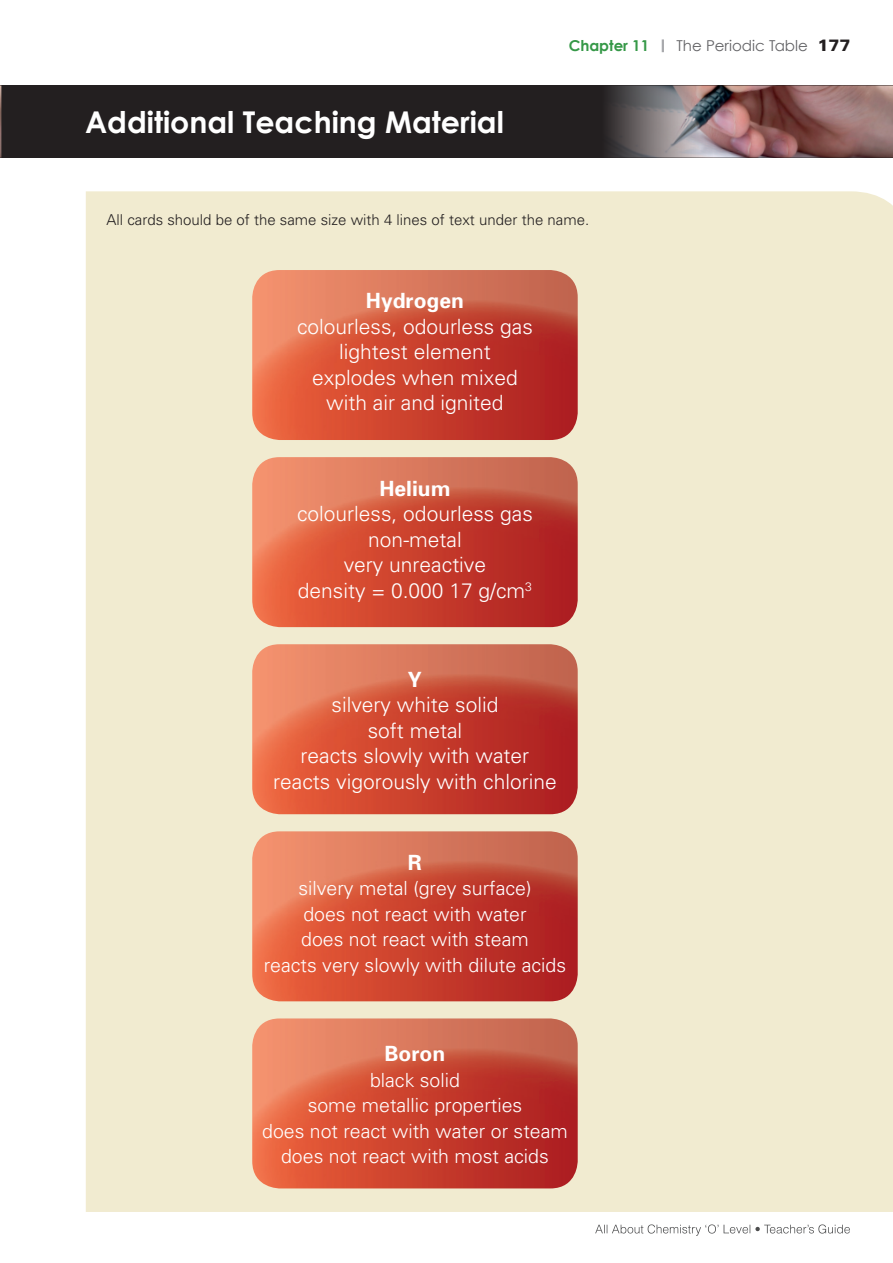
<style>
.page{position:relative;width:893px;height:1263px;background:#fff}
.page>*{position:absolute;margin:0;border:0;box-sizing:border-box;transform-origin:0 0}
.t1{font:700 30px "Century Gothic";color:#fff}
.t2{font:300 21px/25.5px "Univers";color:#fff;text-align:center}
.t3{font:700 21px "Univers";color:#fff}
.t4{font:300 19.5px/25.5px "Univers";color:#fff;text-align:center}
.t5{font:300 15px "Univers";color:#231f20}
.t6{font:15px "Century Gothic";color:#636366}
.t7{font:700 15px "Century Gothic";color:#359847}
.s1{font-family:"Univers";font-weight:900;font-size:16.5px;color:#231f20}
</style>
<div class="page">
<div style="left:0;top:85px;width:893px;height:73px;background:#231f20"></div>
<img style="left:607px;top:85px;width:286px;height:73px">
<div style="left:86px;top:191px;width:807px;height:1021px;background:#f1ebd0"></div>
<img style="left:252px;top:270px;width:326px;height:170px">
<img style="left:252px;top:457px;width:326px;height:170px">
<img style="left:252px;top:644px;width:326px;height:170px">
<img style="left:252px;top:831px;width:326px;height:170px">
<img style="left:252px;top:1018px;width:326px;height:170px">
<img style="left:0;top:85px;width:1px;height:73px">
<svg style="left:662px;top:39px;width:2px;height:13px"></svg>
<svg style="left:595px;top:1224px;width:255px;height:12px"></svg>
<h1 class="t1" style="left:85px;top:103px;width:420px">Additional Teaching Material</h1>
<p class="t7" style="left:569px;top:36px;width:82px">Chapter 11</p>
<p class="t6" style="left:676px;top:37px;width:175px">The Periodic Table <span class="s1">177</span></p>
<p class="t5" style="left:107px;top:210px;width:484px">All cards should be of the same size with 4 lines of text under the name.</p>
<p class="t3" style="left:366px;top:287px;width:100px">Hydrogen</p>
<p class="t2" style="left:297px;top:314px;width:237px">colourless, odourless gas lightest element explodes when mixed with air and ignited</p>
<p class="t3" style="left:379px;top:475px;width:73px">Helium</p>
<p class="t2" style="left:297px;top:501px;width:237px">colourless, odourless gas non-metal<br>very unreactive<br>density = 0.000 17 g/cm<sup>3</sup></p>
<p class="t3" style="left:408px;top:666px;width:16px">Y</p>
<p class="t2" style="left:273px;top:692px;width:285px">silvery white solid<br>soft metal<br>reacts slowly with water reacts vigorously with chlorine</p>
<p class="t3" style="left:408px;top:849px;width:16px">R</p>
<p class="t4" style="left:264px;top:876px;width:304px">silvery metal (grey surface)<br>does not react with water<br>does not react with steam<br>reacts very slowly with dilute acids</p>
<p class="t3" style="left:385px;top:1040px;width:62px">Boron</p>
<p class="t4" style="left:262px;top:1067px;width:307px">black solid<br>some metallic properties<br>does not react with water or steam does not react with most acids</p>
</div>
